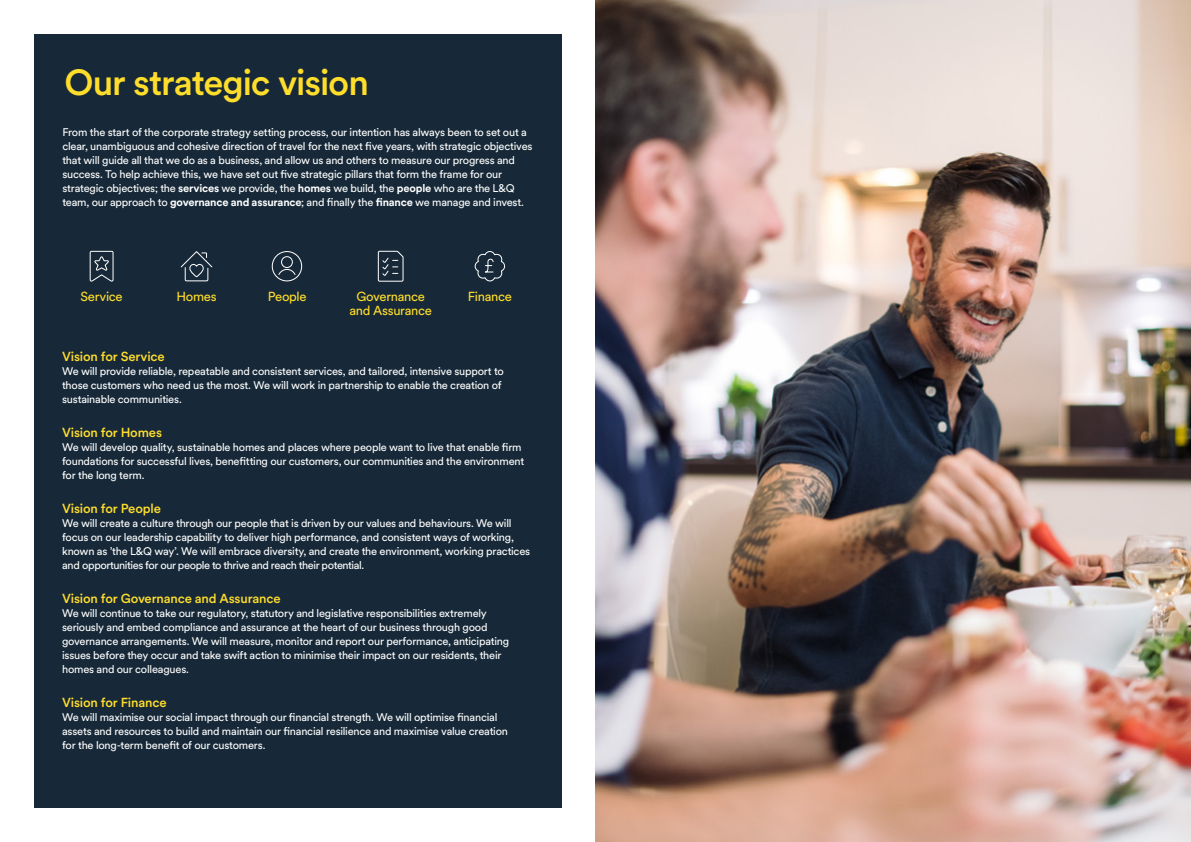
<style>
.page{position:relative;width:1191px;height:842px;background:#fff}
.page>*{position:absolute;margin:0;border:0;box-sizing:border-box;transform-origin:0 0}
.L_Q_Grey_Stats{font:500 36px "Circular XX";letter-spacing:-.03em;color:#ffdd2b}
.SUBHEAD-VISION{font:500 13px "Circular XX";letter-spacing:-.015em;color:#ffdd2b}
.L_Q_Body_Copy{font:13px "Circular XX";letter-spacing:-.025em;color:#ffdd2b}
.SUBHEAD-VISION-2{font:11px/14px "Circular XX";letter-spacing:-.02em;color:#fff}
.BODY_COPY_CircularXX{font:11px/14px "Circular XX";letter-spacing:-.02em;color:#fff}
.s1{font-weight:700}
</style>
<div class="page">
<div style="left:34px;top:34px;width:527px;height:774px;background:#172938"></div>
<svg style="left:474px;top:251px;width:31px;height:31px"></svg>
<svg style="left:180px;top:251px;width:33px;height:31px"></svg>
<svg style="left:89px;top:250px;width:25px;height:32px"></svg>
<svg style="left:377px;top:250px;width:27px;height:32px"></svg>
<svg style="left:271px;top:251px;width:32px;height:31px"></svg>
<img style="left:595px;top:0;width:596px;height:842px">
<p class="L_Q_Grey_Stats" style="left:64px;top:58px;width:306px">Our strategic vision</p>
<p class="BODY_COPY_CircularXX" style="left:62px;top:124px;width:471px">From the start of the corporate strategy setting process, our intention has always been to set out a clear, unambiguous and cohesive direction of travel for the next five years, with strategic objectives that will guide all that we do as a business, and allow us and others to measure our progress and success. To help achieve this, we have set out five strategic pillars that form the frame for our strategic objectives; the <span class="s1">services</span> we provide, the <span class="s1">homes</span> we build, the <span class="s1">people</span> who are the L&amp;Q team, our approach to <span class="s1">governance and assurance</span>; and finally the <span class="s1">finance</span> we manage and invest.</p>
<p class="L_Q_Body_Copy" style="left:80px;top:288px;width:44px">Service</p>
<p class="L_Q_Body_Copy" style="left:176px;top:288px;width:42px">Homes</p>
<p class="L_Q_Body_Copy" style="left:356px;top:288px;width:70px">Governance</p>
<p class="L_Q_Body_Copy" style="left:468px;top:288px;width:46px">Finance</p>
<p class="L_Q_Body_Copy" style="left:349px;top:302px;width:84px">and Assurance</p>
<p class="L_Q_Body_Copy" style="left:268px;top:288px;width:40px">People</p>
<p class="SUBHEAD-VISION" style="left:62px;top:348px;width:104px">Vision for Service</p>
<p class="SUBHEAD-VISION-2" style="left:62px;top:364px;width:443px">We will provide reliable, repeatable and consistent services, and tailored, intensive support to those customers who need us the most. We will work in partnership to enable the creation of sustainable communities.</p>
<p class="SUBHEAD-VISION" style="left:62px;top:424px;width:102px">Vision for Homes</p>
<p class="SUBHEAD-VISION-2" style="left:62px;top:440px;width:464px">We will develop quality, sustainable homes and places where people want to live that enable firm foundations for successful lives, benefitting our customers, our communities and the environment for the long term.</p>
<p class="SUBHEAD-VISION" style="left:62px;top:500px;width:100px">Vision for People</p>
<p class="SUBHEAD-VISION-2" style="left:62px;top:516px;width:470px">We will create a culture through our people that is driven by our values and behaviours. We will focus on our leadership capability to deliver high performance, and consistent ways of working, known as ’the L&amp;Q way’. We will embrace diversity, and create the environment, working practices and opportunities for our people to thrive and reach their potential.</p>
<p class="SUBHEAD-VISION" style="left:62px;top:589px;width:220px">Vision for Governance and Assurance</p>
<p class="SUBHEAD-VISION-2" style="left:62px;top:605px;width:448px">We will continue to take our regulatory, statutory and legislative responsibilities extremely seriously and embed compliance and assurance at the heart of our business through good governance arrangements. We will measure, monitor and report our performance, anticipating issues before they occur and take swift action to minimise their impact on our residents, their homes and our colleagues.</p>
<p class="SUBHEAD-VISION" style="left:62px;top:693px;width:106px">Vision for Finance</p>
<p class="SUBHEAD-VISION-2" style="left:62px;top:709px;width:447px">We will maximise our social impact through our financial strength. We will optimise financial assets and resources to build and maintain our financial resilience and maximise value creation for the long-term benefit of our customers.</p>
</div>
